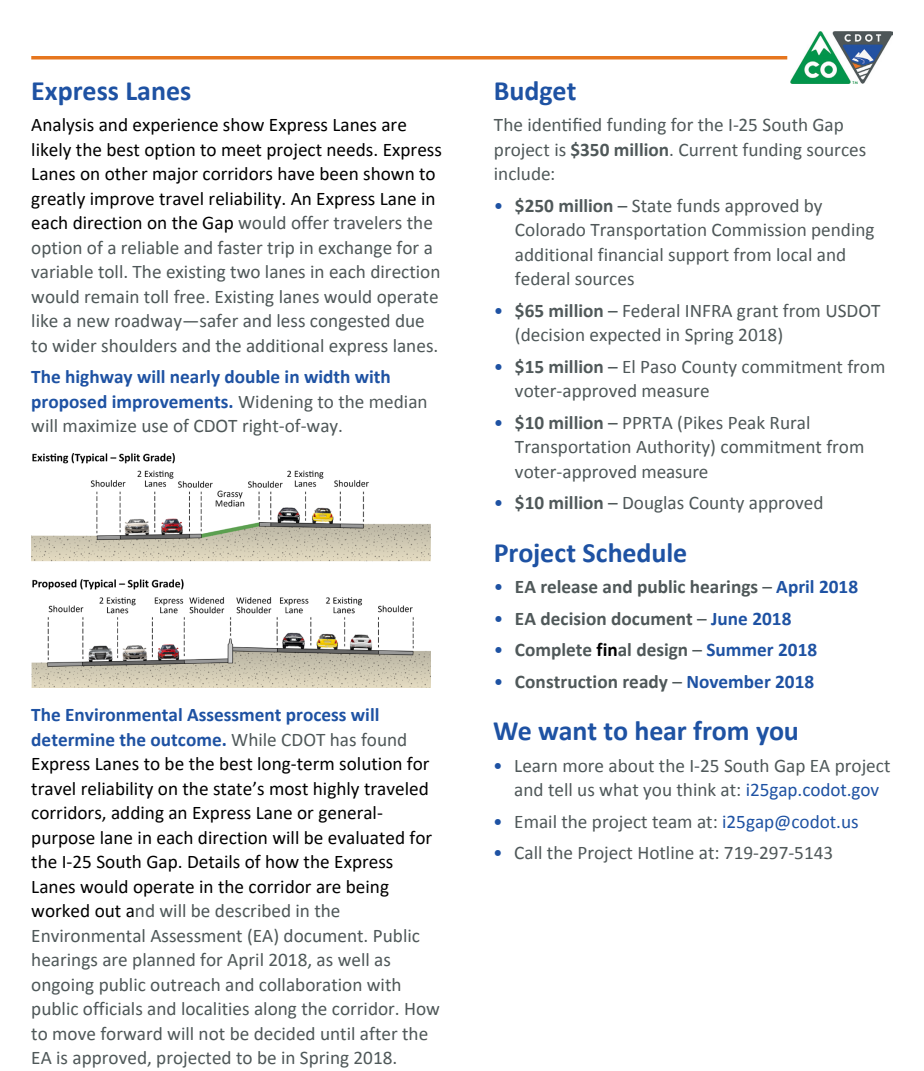
<style>
.page{position:relative;width:924px;height:1071px;background:#fff}
.page>*{position:absolute;margin:0;border:0;box-sizing:border-box;transform-origin:0 0}
.H3_Heading_3{font:700 28px "Calibri";letter-spacing:-.005em;color:#1e52a3}
.P_Body_Text{font:700 28px "Calibri";color:#1e52a3}
.P_Body_Text-2{font:19.25px/24.5px "Calibri";color:#4f5859}
.t1{font:700 19.25px "Calibri";color:#4f5859}
.P_Body_Text-3{font:700 19.25px/24.5px "Calibri";color:#1e52a3}
.s1{color:#000}
.s2{font-weight:400;color:#4f5859}
.s3{font-weight:700;color:#1e52a3}
.s4{font-weight:700}
.s5{color:#1e52a3}
.s6{font-weight:400;color:#1e52a3}
.s7{font-weight:400}
</style>
<div class="page">
<svg style="left:31px;top:56px;width:756px;height:4px;background:#e9873a"></svg>
<img style="left:791px;top:31px;width:101px;height:53px">
<img style="left:32px;top:453px;width:398px;height:234px">
<p class="P_Body_Text" style="left:31px;top:73px;width:161px">Express Lanes</p>
<p class="P_Body_Text-2" style="left:31px;top:112px;width:412px"><span class="s1">Analysis and experience show Express Lanes are likely the best option to meet project needs. Express Lanes on other major corridors have been shown to greatly improve travel reliability. An Express Lane in each direction on the Gap</span> would offer travelers the option of a reliable and faster trip in exchange for a variable toll. The existing two lanes in each direction would remain toll free. Existing lanes would operate like a new roadway—safer and less congested due to wider shoulders and the additional express lanes.</p>
<p class="P_Body_Text-3" style="left:31px;top:365px;width:398px">The highway will nearly double in width with proposed improvements. <span class="s2">Widening to the median will maximize use of CDOT right-of-way.</span></p>
<p class="P_Body_Text-2" style="left:31px;top:702px;width:410px"><span class="s3">The Environmental Assessment process will determine the outcome.</span> While CDOT has found <span class="s1">Express Lanes to be the best long-term solution for travel reliability on the state’s most highly traveled corridors, adding an Express Lane or general&shy;purpose lane in each direction will be evaluated for the I-25 South Gap. Details of how the Express Lanes would operate in the corridor are being worked out a</span>nd will be described in the Environmental Assessment (EA) document. Public hearings are planned for April 2018, as well as ongoing public outreach and collaboration with public officials and localities along the corridor. How to move forward will not be decided until after the EA is approved, projected to be in Spring 2018.</p>
<h3 class="H3_Heading_3" style="left:494px;top:73px;width:84px">Budget</h3>
<p class="P_Body_Text-2" style="left:494px;top:113px;width:374px">The identified funding for the I-25 South Gap project is <span class="s4">$350 million</span>. Current funding sources include:</p>
<p class="P_Body_Text-2" style="left:515px;top:193px;width:361px;text-indent:-21px"><span class="s5">•</span> <span class="s4">$250 million</span> – State funds approved by Colorado Transportation Commission pending additional financial support from local and federal sources</p>
<p class="P_Body_Text-2" style="left:515px;top:298px;width:367px;text-indent:-21px"><span class="s5">•</span> <span class="s4">$65 million</span> – Federal INFRA grant from USDOT (decision expected in Spring 2018)</p>
<p class="P_Body_Text-2" style="left:515px;top:354px;width:372px;text-indent:-21px"><span class="s5">•</span> <span class="s4">$15 million</span> – El Paso County commitment from voter-approved measure</p>
<p class="P_Body_Text-2" style="left:515px;top:410px;width:351px;text-indent:-21px"><span class="s5">•</span> <span class="s4">$10 million</span> – PPRTA (Pikes Peak Rural<br>Transportation Authority) commitment from voter-approved measure</p>
<p class="P_Body_Text-2" style="left:494px;top:491px;width:331px"><span class="s5">•</span> <span class="s4">$10 million</span> – Douglas County approved</p>
<h3 class="H3_Heading_3" style="left:494px;top:535px;width:195px">Project Schedule</h3>
<p class="t1" style="left:494px;top:575px;width:366px"><span class="s6">•</span> EA release and public hearings <span class="s7">–</span> <span class="s5">April 2018</span></p>
<p class="t1" style="left:494px;top:606px;width:299px"><span class="s6">•</span> EA decision document <span class="s7">–</span> <span class="s5">June 2018</span></p>
<p class="t1" style="left:494px;top:638px;width:325px"><span class="s6">•</span> Complete <span class="s1">fin</span>al design <span class="s7">–</span> <span class="s5">Summer 2018</span></p>
<p class="t1" style="left:494px;top:669px;width:322px"><span class="s6">•</span> Construction ready <span class="s7">–</span> <span class="s5">November 2018</span></p>
<h3 class="H3_Heading_3" style="left:493px;top:713px;width:307px">We want to hear from you</h3>
<p class="P_Body_Text-2" style="left:493px;top:753px;width:399px;text-align:center"><span class="s5">•</span> Learn more about the I-25 South Gap EA project and tell us what you think at: <span class="s5">i25gap.codot.gov</span></p>
<p class="P_Body_Text-2" style="left:493px;top:809px;width:367px"><span class="s5">•</span> Email the project team at: <span class="s5">i25gap@codot.us</span></p>
<p class="P_Body_Text-2" style="left:493px;top:841px;width:342px"><span class="s5">•</span> Call the Project Hotline at: 719-297-5143</p>
</div>
